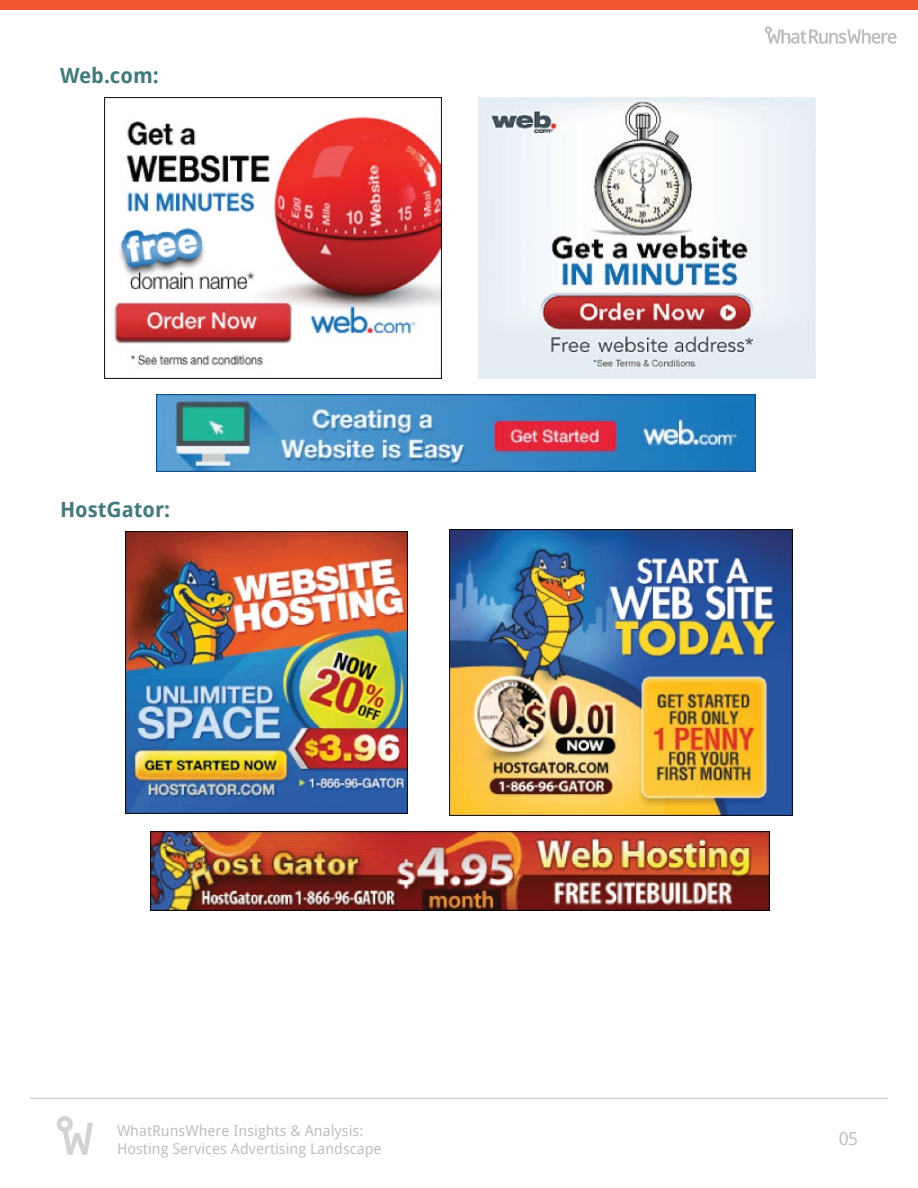
<style>
.page{position:relative;width:918px;height:1188px;background:#fff}
.page>*{position:absolute;margin:0;border:0;box-sizing:border-box;transform-origin:0 0}
.t1{font:700 21px "Droid Sans";color:#437a7c}
.t2{font:18px "Droid Sans";color:rgb(78 79 81/.6)}
.t3{font:15px/18px "Droid Sans";color:rgb(78 79 81/.6)}
</style>
<div class="page">
<div style="left:0;top:0;width:918px;height:10px;background:#f05532"></div>
<svg style="left:765px;top:26px;width:132px;height:18px"></svg>
<hr style="left:30px;top:1098px;width:858px;height:1px;background:#d3d4d6">
<svg style="left:57px;top:1116px;width:36px;height:39px"></svg>
<img style="left:104px;top:98px;width:337px;height:280px">
<img style="left:478px;top:98px;width:337px;height:280px">
<img style="left:157px;top:395px;width:598px;height:76px">
<img style="left:125px;top:531px;width:283px;height:283px">
<img style="left:450px;top:530px;width:343px;height:285px">
<img style="left:150px;top:831px;width:620px;height:80px">
<h1 class="t1" style="left:60px;top:63px;width:100px">Web.com:</h1>
<h1 class="t1" style="left:60px;top:498px;width:112px">HostGator:</h1>
<p class="t3" style="left:117px;top:1122px;width:266px">WhatRunsWhere Insights &amp; Analysis:<br>Hosting Services Advertising Landscape</p>
<p class="t2" style="left:838px;top:1128px;width:21px">05</p>
</div>
